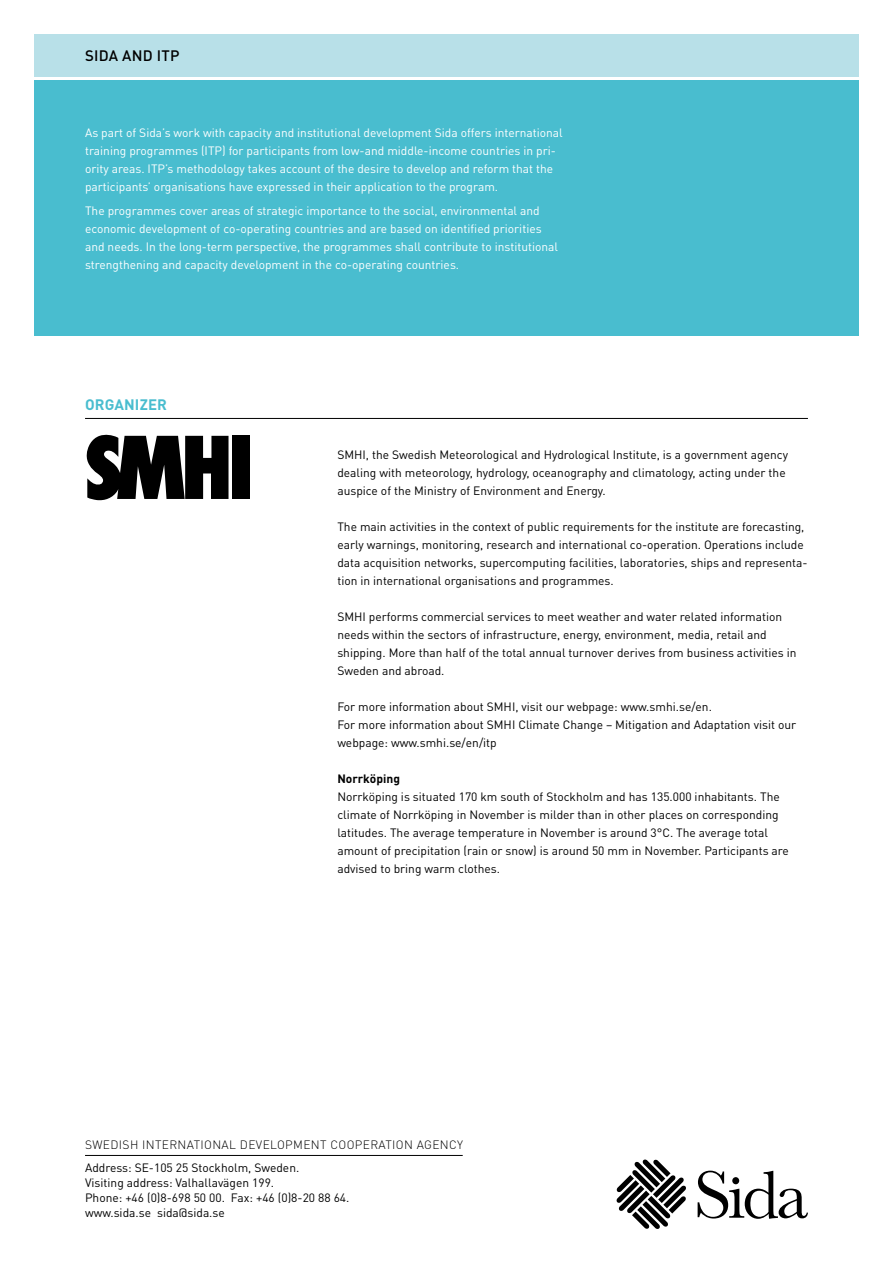
<style>
.page{position:relative;width:893px;height:1263px;background:#fff}
.page>*{position:absolute;margin:0;border:0;box-sizing:border-box;transform-origin:0 0}
.t1{font:500 15px "DIN Pro";letter-spacing:.015em;color:#000}
.t2{font:700 15px "DIN Pro";letter-spacing:.01em;color:#49bdcf}
.t3{font:12px/18px "DIN Pro";color:#000}
.t4{font:12px/18px "DIN Pro";color:#fff}
.t5{font:300 12px "DIN Pro";letter-spacing:.03em;color:#000}
.t6{font:700 12px "DIN Pro";color:#000}
</style>
<div class="page">
<div style="left:34px;top:81px;width:825px;height:255px;background:#49bdcf"></div>
<div style="left:34px;top:34px;width:825px;height:43px;background:#b8e0e8"></div>
<hr style="left:85px;top:418px;width:723px;height:1px;background:#000">
<svg style="left:617px;top:1159px;width:69px;height:70px"></svg>
<svg style="left:698px;top:1170px;width:110px;height:49px"></svg>
<hr style="left:85px;top:1155px;width:378px;height:1px;background:#000">
<svg style="left:87px;top:435px;width:142px;height:65px"></svg>
<div style="left:232px;top:436px;width:18px;height:63px;background:#000"></div>
<p class="t1" style="left:85px;top:45px;width:96px">SIDA AND ITP</p>
<p class="t4" style="left:85px;top:123px;width:479px">As part of Sida’s work with capacity and institutional development Sida offers international training programmes (ITP) for participants from low-and middle-income countries in pri&shy;ority areas. ITP’s methodology takes account of the desire to develop and reform that the participants’ organisations have expressed in their application to the program.</p>
<p class="t4" style="left:85px;top:201px;width:475px">The programmes cover areas of strategic importance to the social, environmental and economic development of co-operating countries and are based on identified priorities and needs. In the long-term perspective, the programmes shall contribute to institutional strengthening and capacity development in the co-operating countries.</p>
<p class="t2" style="left:85px;top:394px;width:83px">ORGANIZER</p>
<p class="t3" style="left:337px;top:445px;width:452px">SMHI, the Swedish Meteorological and Hydrological Institute, is a government agency dealing with meteorology, hydrology, oceanography and climatology, acting under the auspice of the Ministry of Environment and Energy.</p>
<p class="t3" style="left:337px;top:517px;width:472px">The main activities in the context of public requirements for the institute are forecasting, early warnings, monitoring, research and international co-operation. Operations include data acquisition networks, supercomputing facilities, laboratories, ships and representa&shy;tion in international organisations and programmes.</p>
<p class="t3" style="left:337px;top:607px;width:461px">SMHI performs commercial services to meet weather and water related information needs within the sectors of infrastructure, energy, environment, media, retail and shipping. More than half of the total annual turnover derives from business activities in Sweden and abroad.</p>
<p class="t3" style="left:337px;top:697px;width:460px">For more information about SMHI, visit our webpage: www.smhi.se/en.<br>For more information about SMHI Climate Change – Mitigation and Adaptation visit our webpage: www.smhi.se/en/itp</p>
<p class="t6" style="left:337px;top:770px;width:64px">Norrköping</p>
<p class="t3" style="left:337px;top:787px;width:453px">Norrköping is situated 170 km south of Stockholm and has 135.000 inhabitants. The climate of Norrköping in November is milder than in other places on corresponding latitudes. The average temperature in November is around 3°C. The average total amount of precipitation (rain or snow) is around 50 mm in November. Participants are advised to bring warm clothes.</p>
<p class="t5" style="left:85px;top:1136px;width:379px">SWEDISH INTERNATIONAL DEVELOPMENT COOPERATION AGENCY</p>
<p class="t3" style="left:85px;top:1160px;width:266px;line-height:15px">Address: SE-105 25 Stockholm, Sweden.<br>Visiting address: Valhallavägen 199.<br>Phone: +46 (0)8-698 50 00. Fax: +46 (0)8-20 88 64. www.sida.se sida@sida.se</p>
</div>
